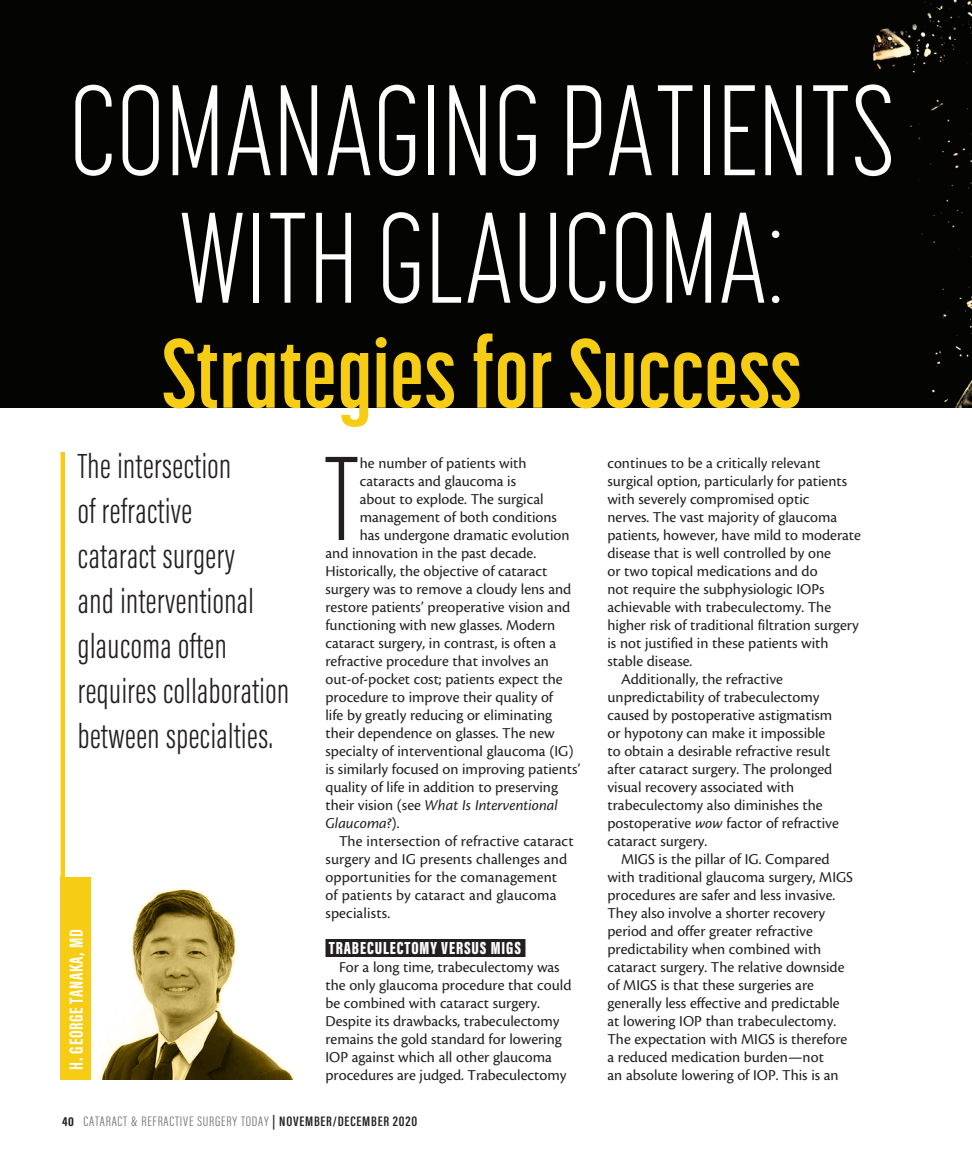
<style>
.page{position:relative;width:972px;height:1161px;background:#fff}
.page>*{position:absolute;margin:0;border:0;box-sizing:border-box;transform-origin:0 0}
.sidebar_h1{font:300 127.5px/127.5px "Korolev Compressed";color:#fff;text-align:center}
.body_first{font:300 117.9px "Korolev Compressed";color:#231f20}
.sidebar_h1-2{font:700 97.5px "Korolev Compressed";color:#f6cd14}
.deck{font:300 36px/45px "Acumin Pro Extra Cond";letter-spacing:.015em;color:#231f20}
.author{font:700 19.5px "Acumin Pro Extra Cond";letter-spacing:.035em;color:#fff}
.subhead{font:900 18px "Acumin Pro Extra Cond";letter-spacing:.05em;color:#fff}
.body{font:15.75px/18px "Cronos Pro";color:#231f20}
.body_first-2{font:15.75px "Cronos Pro";color:#231f20}
.body_first-3{font:italic 15.75px "Cronos Pro";color:#231f20}
.t1{font:300 14.1px "Acumin Pro Extra Cond";letter-spacing:.05em;color:#6c6d70;scale:1.11 1}
.s1{font-style:normal}
.s2{font-weight:700;font-size:13.35px;color:#231f20}
.s3{font-weight:600;color:#231f20}
.s4{font-style:italic}
</style>
<div class="page">
<div style="left:326px;top:939px;width:199px;height:18px;background:#231f20"></div>
<hr style="left:61px;top:452px;width:4px;height:628px;background:#f6cd14">
<img style="left:93px;top:888px;width:201px;height:192px">
<div style="left:61px;top:878px;width:30px;height:202px;background:#f6cd14"></div>
<div style="left:0;top:0;width:972px;height:408px;background:#040503"></div>
<p class="sidebar_h1" style="left:69px;top:66px;width:827px">COMANAGING PATIENTS<br>WITH GLAUCOMA:</p>
<p class="sidebar_h1-2" style="left:162px;top:319px;width:640px">Strategies for Success</p>
<p class="deck" style="left:78px;top:444px;width:213px">The intersection<br>of refractive<br>cataract surgery<br>and interventional glaucoma often requires collaboration between specialties.</p>
<p class="author" style="left:64px;top:1070px;width:142px;rotate:-90deg">H. GEORGE TANAKA, MD</p>
<p class="body_first" style="left:322px;top:434px;width:40px">T</p>
<p class="body_first-2" style="left:360px;top:454px;width:168px">he number of patients with</p>
<p class="body_first-2" style="left:360px;top:472px;width:158px">cataracts and glaucoma is</p>
<p class="body_first-2" style="left:360px;top:490px;width:185px">about to explode. The surgical</p>
<p class="body_first-2" style="left:360px;top:508px;width:199px">management of both conditions</p>
<p class="body_first-2" style="left:360px;top:526px;width:211px">has undergone dramatic evolution</p>
<p class="body_first-2" style="left:326px;top:544px;width:212px">and innovation in the past decade.</p>
<p class="body_first-2" style="left:326px;top:562px;width:223px">Historically, the objective of cataract</p>
<p class="body_first-2" style="left:326px;top:580px;width:247px">surgery was to remove a cloudy lens and</p>
<p class="body_first-2" style="left:326px;top:598px;width:246px">restore patients’ preoperative vision and</p>
<p class="body_first-2" style="left:326px;top:616px;width:231px">functioning with new glasses. Modern</p>
<p class="body_first-2" style="left:326px;top:634px;width:232px">cataract surgery, in contrast, is often a</p>
<p class="body_first-2" style="left:326px;top:652px;width:225px">refractive procedure that involves an</p>
<p class="body_first-2" style="left:326px;top:670px;width:239px">out-of-pocket cost; patients expect the</p>
<p class="body_first-2" style="left:326px;top:688px;width:229px">procedure to improve their quality of</p>
<p class="body_first-2" style="left:326px;top:706px;width:228px">life by greatly reducing or eliminating</p>
<p class="body_first-2" style="left:326px;top:724px;width:231px">their dependence on glasses. The new</p>
<p class="body_first-2" style="left:326px;top:742px;width:250px">specialty of interventional glaucoma (IG)</p>
<p class="body_first-2" style="left:326px;top:760px;width:257px">is similarly focused on improving patients’</p>
<p class="body_first-2" style="left:326px;top:778px;width:234px">quality of life in addition to preserving</p>
<p class="body_first-3" style="left:326px;top:796px;width:234px"><span class="s1">their vision (see</span> What Is Interventional</p>
<p class="body_first-3" style="left:326px;top:814px;width:76px">Glaucoma?<span class="s1">).</span></p>
<p class="body" style="left:326px;top:832px;width:250px;text-indent:14px">The intersection of refractive cataract surgery and IG presents challenges and opportunities for the comanagement<br>of patients by cataract and glaucoma specialists.</p>
<p class="subhead" style="left:329px;top:937px;width:194px">TRABECULECTOMY VERSUS MIGS</p>
<p class="body" style="left:326px;top:958px;width:247px;text-indent:14px">For a long time, trabeculectomy was the only glaucoma procedure that could be combined with cataract surgery.<br>Despite its drawbacks, trabeculectomy remains the gold standard for lowering IOP against which all other glaucoma procedures are judged. Trabeculectomy</p>
<p class="t1" style="left:62px;top:1113px;width:322px"><span class="s2">40</span> CATARACT &amp; REFRACTIVE SURGERY TODAY <span class="s3">| NOVEMBER/DECEMBER 2020</span></p>
<p class="body" style="left:608px;top:454px;width:255px">continues to be a critically relevant surgical option, particularly for patients with severely compromised optic<br>nerves. The vast majority of glaucoma patients, however, have mild to moderate disease that is well controlled by one<br>or two topical medications and do<br>not require the subphysiologic IOPs achievable with trabeculectomy. The higher risk of traditional filtration surgery is not justified in these patients with stable disease.</p>
<p class="body" style="left:608px;top:670px;width:233px;text-indent:14px">Additionally, the refractive unpredictability of trabeculectomy caused by postoperative astigmatism or hypotony can make it impossible to obtain a desirable refractive result after cataract surgery. The prolonged visual recovery associated with trabeculectomy also diminishes the postoperative <span class="s4">wow</span> factor of refractive cataract surgery.</p>
<p class="body" style="left:608px;top:850px;width:247px;text-indent:14px">MIGS is the pillar of IG. Compared with traditional glaucoma surgery, MIGS procedures are safer and less invasive.<br>They also involve a shorter recovery period and offer greater refractive predictability when combined with cataract surgery. The relative downside of MIGS is that these surgeries are generally less effective and predictable at lowering IOP than trabeculectomy.<br>The expectation with MIGS is therefore a reduced medication burden—not<br>an absolute lowering of IOP. This is an</p>
</div>
